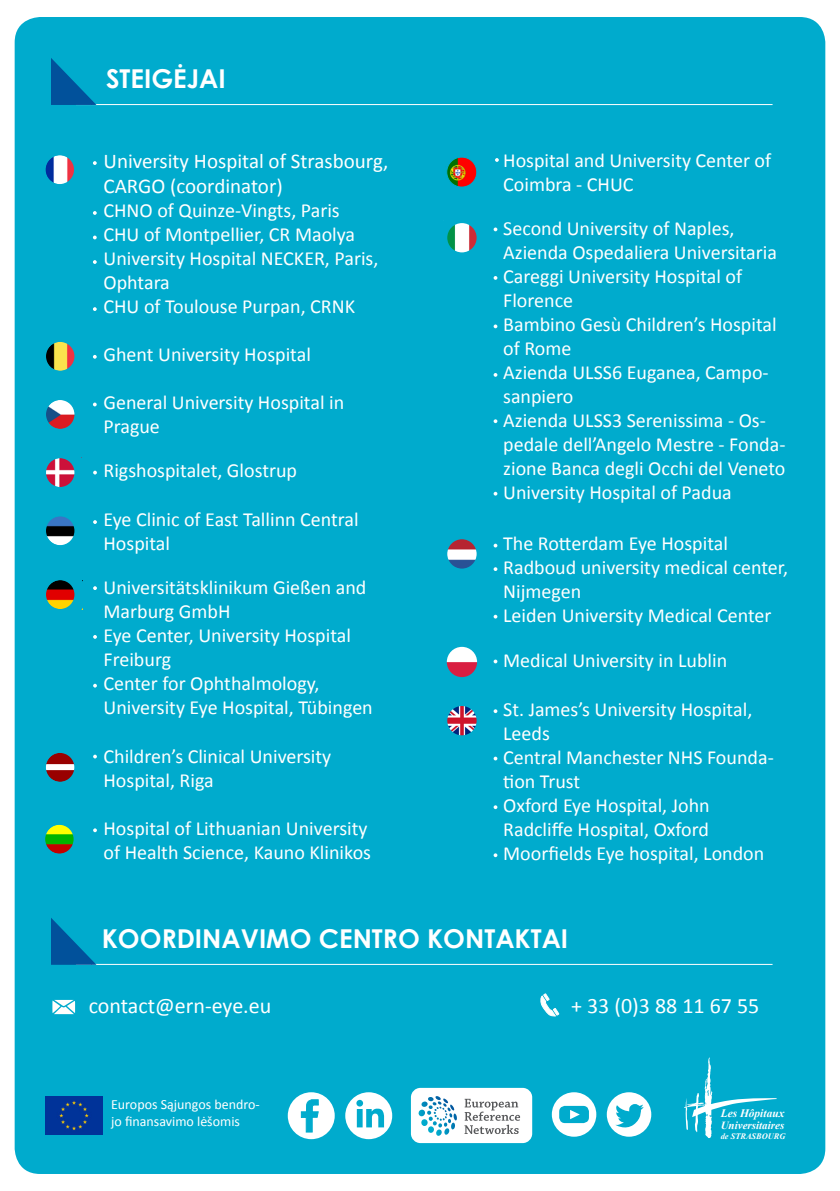
<style>
.page{position:relative;width:840px;height:1191px;background:#fff}
.page>*{position:absolute;margin:0;border:0;box-sizing:border-box;transform-origin:0 0}
.t1{font:700 26px "Century Gothic";color:#fff}
.t2{font:22px "Calibri";color:#fff}
.t3{font:21px/25.2px "Calibri";color:#fff}
.t4{font:20px/24px "Calibri";color:#fff}
.t5{font:14px/16.8px "Calibri";color:#fff}
.t6{font:italic 700 11.4px "Times New Roman";color:#fff}
.t7{font:italic 700 11px "Times New Roman";color:#fff}
.t8{font:italic 700 8.4px "Times New Roman";color:#fff}
</style>
<div class="page">
<div style="left:15px;top:17px;width:809px;height:1157px;background:#00abcd;border-radius:26px"></div>
<div style="left:410px;top:1087px;width:122px;height:56px;background:#fff;border-radius:9px"></div>
<svg style="left:464px;top:1098px;width:56px;height:36px"></svg>
<svg style="left:418px;top:1096px;width:39px;height:40px"></svg>
<img style="left:45px;top:1096px;width:58px;height:38px">
<div style="left:287px;top:1092px;width:47px;height:47px;background:#fff;border-radius:50%"></div>
<div style="left:345px;top:1092px;width:47px;height:47px;background:#fff;border-radius:50%"></div>
<div style="left:606px;top:1092px;width:45px;height:44px;background:#fff;border-radius:50%"></div>
<div style="left:551px;top:1092px;width:45px;height:44px;background:#fff;border-radius:50%"></div>
<svg style="left:301px;top:1099px;width:17px;height:33px"></svg>
<div style="left:356px;top:1109px;width:6px;height:18px;background:#00abcd"></div>
<div style="left:356px;top:1099px;width:7px;height:7px;background:#00abcd;border-radius:50%"></div>
<svg style="left:366px;top:1108px;width:18px;height:19px"></svg>
<div style="left:559px;top:1105px;width:29px;height:18px;background:#00abcd;border-radius:6px"></div>
<svg style="left:570px;top:1110px;width:9px;height:9px"></svg>
<svg style="left:615px;top:1104px;width:28px;height:24px"></svg>
<hr style="left:76px;top:104px;width:696px;height:1px;background:#fff">
<hr style="left:76px;top:964px;width:696px;height:1px;background:#fff">
<svg style="left:51px;top:58px;width:49px;height:48px"></svg>
<svg style="left:51px;top:918px;width:49px;height:47px"></svg>
<img style="left:46px;top:156px;width:27px;height:27px">
<div style="left:43px;top:153px;width:33px;height:33px;border:2px solid #00abcd;border-radius:50%"></div>
<div style="left:34px;top:144px;width:52px;height:51px;border:11px solid #00abcd;border-radius:50%"></div>
<img style="left:47px;top:343px;width:26px;height:27px">
<div style="left:44px;top:340px;width:32px;height:33px;border:2px solid #00abcd;border-radius:50%"></div>
<div style="left:35px;top:330px;width:51px;height:52px;border:11px solid #00abcd;border-radius:50%"></div>
<img style="left:47px;top:401px;width:26px;height:27px">
<div style="left:44px;top:398px;width:32px;height:33px;border:2px solid #00abcd;border-radius:50%"></div>
<div style="left:35px;top:388px;width:51px;height:52px;border:11px solid #00abcd;border-radius:50%"></div>
<img style="left:47px;top:459px;width:26px;height:27px">
<div style="left:44px;top:456px;width:32px;height:33px;border:2px solid #00abcd;border-radius:50%"></div>
<div style="left:35px;top:447px;width:51px;height:51px;border:11px solid #00abcd;border-radius:50%"></div>
<img style="left:47px;top:517px;width:26px;height:27px">
<div style="left:44px;top:514px;width:32px;height:33px;border:2px solid #00abcd;border-radius:50%"></div>
<div style="left:35px;top:505px;width:51px;height:51px;border:11px solid #00abcd;border-radius:50%"></div>
<img style="left:47px;top:581px;width:26px;height:27px">
<div style="left:44px;top:578px;width:32px;height:33px;border:2px solid #00abcd;border-radius:50%"></div>
<div style="left:35px;top:569px;width:51px;height:51px;border:11px solid #00abcd;border-radius:50%"></div>
<img style="left:47px;top:754px;width:26px;height:26px">
<div style="left:43px;top:751px;width:33px;height:32px;border:2px solid #00abcd;border-radius:50%"></div>
<div style="left:35px;top:741px;width:51px;height:52px;border:11px solid #00abcd;border-radius:50%"></div>
<img style="left:46px;top:825px;width:27px;height:27px">
<div style="left:43px;top:822px;width:33px;height:33px;border:2px solid #00abcd;border-radius:50%"></div>
<div style="left:34px;top:813px;width:52px;height:52px;border:11px solid #00abcd;border-radius:50%"></div>
<img style="left:448px;top:224px;width:27px;height:27px">
<div style="left:436px;top:212px;width:51px;height:51px;border:11px solid #00abcd;border-radius:50%"></div>
<img style="left:448px;top:540px;width:27px;height:28px">
<div style="left:436px;top:528px;width:51px;height:52px;border:11px solid #00abcd;border-radius:50%"></div>
<img style="left:448px;top:648px;width:27px;height:27px">
<div style="left:435px;top:635px;width:53px;height:53px;border:12px solid #00abcd;border-radius:50%"></div>
<img style="left:448px;top:707px;width:27px;height:27px">
<div style="left:436px;top:695px;width:51px;height:51px;border:11px solid #00abcd;border-radius:50%"></div>
<svg style="left:446px;top:157px;width:31px;height:30px"></svg>
<svg style="left:93px;top:161px;width:4px;height:4px"></svg>
<svg style="left:93px;top:211px;width:4px;height:4px"></svg>
<svg style="left:93px;top:236px;width:4px;height:3px"></svg>
<svg style="left:93px;top:260px;width:4px;height:4px"></svg>
<svg style="left:93px;top:307px;width:4px;height:4px"></svg>
<svg style="left:93px;top:355px;width:4px;height:4px"></svg>
<svg style="left:93px;top:402px;width:4px;height:4px"></svg>
<svg style="left:93px;top:471px;width:4px;height:3px"></svg>
<svg style="left:93px;top:520px;width:4px;height:4px"></svg>
<svg style="left:93px;top:586px;width:4px;height:4px"></svg>
<svg style="left:93px;top:635px;width:4px;height:4px"></svg>
<svg style="left:93px;top:684px;width:4px;height:3px"></svg>
<svg style="left:93px;top:754px;width:4px;height:4px"></svg>
<svg style="left:93px;top:828px;width:4px;height:4px"></svg>
<svg style="left:495px;top:158px;width:3px;height:4px"></svg>
<svg style="left:493px;top:227px;width:4px;height:4px"></svg>
<svg style="left:493px;top:276px;width:4px;height:4px"></svg>
<svg style="left:493px;top:324px;width:4px;height:4px"></svg>
<svg style="left:493px;top:373px;width:4px;height:4px"></svg>
<svg style="left:493px;top:419px;width:4px;height:4px"></svg>
<svg style="left:493px;top:543px;width:4px;height:4px"></svg>
<svg style="left:493px;top:492px;width:4px;height:3px"></svg>
<svg style="left:493px;top:615px;width:4px;height:3px"></svg>
<svg style="left:493px;top:709px;width:4px;height:4px"></svg>
<svg style="left:493px;top:659px;width:4px;height:4px"></svg>
<svg style="left:493px;top:567px;width:4px;height:4px"></svg>
<svg style="left:493px;top:756px;width:4px;height:4px"></svg>
<svg style="left:493px;top:805px;width:4px;height:4px"></svg>
<svg style="left:493px;top:853px;width:4px;height:4px"></svg>
<svg style="left:684px;top:1057px;width:92px;height:81px"></svg>
<svg style="left:540px;top:993px;width:18px;height:23px"></svg>
<svg style="left:52px;top:1000px;width:23px;height:14px"></svg>
<p class="t1" style="left:106px;top:59px;width:121px">STEIGĖJAI</p>
<p class="t3" style="left:103px;top:149px;width:286px">University Hospital of Strasbourg,<br>CARGO (coordinator)</p>
<p class="t4" style="left:103px;top:199px;width:238px">CHNO of Quinze-Vingts, Paris</p>
<p class="t4" style="left:103px;top:223px;width:253px">CHU of Montpellier, CR Maolya</p>
<p class="t4" style="left:103px;top:247px;width:276px">University Hospital NECKER, Paris,<br>Ophtara</p>
<p class="t4" style="left:103px;top:295px;width:253px">CHU of Toulouse Purpan, CRNK</p>
<p class="t4" style="left:103px;top:343px;width:209px">Ghent University Hospital</p>
<p class="t4" style="left:103px;top:390px;width:242px">General University Hospital in<br>Prague</p>
<p class="t4" style="left:103px;top:459px;width:195px">Rigshospitalet, Glostrup</p>
<p class="t4" style="left:103px;top:507px;width:256px">Eye Clinic of East Tallinn Central<br>Hospital</p>
<p class="t4" style="left:103px;top:575px;width:264px">Universitätsklinikum Gießen and<br>Marburg GmbH</p>
<p class="t4" style="left:103px;top:623px;width:249px">Eye Center, University Hospital<br>Freiburg</p>
<p class="t4" style="left:103px;top:671px;width:271px">Center for Ophthalmology,<br>University Eye Hospital, Tübingen</p>
<p class="t4" style="left:103px;top:744px;width:229px">Children’s Clinical University<br>Hospital, Riga</p>
<p class="t4" style="left:103px;top:816px;width:269px">Hospital of Lithuanian University of Health Science, Kauno Klinikos</p>
<p class="t4" style="left:503px;top:148px;width:269px">Hospital and University Center of<br>Coimbra - CHUC</p>
<p class="t4" style="left:503px;top:216px;width:233px">Second University of Naples,</p>
<p class="t4" style="left:503px;top:240px;width:275px">Azienda Ospedaliera Universitaria</p>
<p class="t4" style="left:503px;top:264px;width:240px">Careggi University Hospital of<br>Florence</p>
<p class="t4" style="left:503px;top:312px;width:275px">Bambino Gesù Children’s Hospital of Rome</p>
<p class="t4" style="left:503px;top:360px;width:267px">Azienda ULSS6 Euganea, Campo&shy;sanpiero</p>
<p class="t4" style="left:503px;top:408px;width:283px">Azienda ULSS3 Serenissima - Os&shy;pedale dell’Angelo Mestre - Fonda&shy;zione Banca degli Occhi del Veneto</p>
<p class="t4" style="left:503px;top:480px;width:230px">University Hospital of Padua</p>
<p class="t4" style="left:503px;top:532px;width:226px">The Rotterdam Eye Hospital</p>
<p class="t4" style="left:503px;top:556px;width:286px">Radboud university medical center,<br>Nijmegen</p>
<p class="t4" style="left:503px;top:604px;width:269px">Leiden University Medical Center</p>
<p class="t4" style="left:503px;top:648px;width:225px">Medical University in Lublin</p>
<p class="t4" style="left:503px;top:698px;width:250px">St. James’s University Hospital,<br>Leeds</p>
<p class="t4" style="left:503px;top:746px;width:272px">Central Manchester NHS Founda&shy;tion Trust</p>
<p class="t4" style="left:503px;top:794px;width:208px">Oxford Eye Hospital, John<br>Radcliffe Hospital, Oxford</p>
<p class="t4" style="left:503px;top:842px;width:262px">Moorfields Eye hospital, London</p>
<p class="t1" style="left:102px;top:918px;width:467px">KOORDINAVIMO CENTRO KONTAKTAI</p>
<p class="t2" style="left:89px;top:991px;width:184px">contact@ern-eye.eu</p>
<p class="t2" style="left:571px;top:991px;width:189px">+ 33 (0)3 88 11 67 55</p>
<p class="t5" style="left:111px;top:1096px;width:150px">Europos Sąjungos bendro&shy;jo finansavimo lėšomis</p>
<p class="t6" style="left:720px;top:1105px;width:65px">Les Hôpitaux</p>
<p class="t7" style="left:720px;top:1117px;width:65px">Universitaires</p>
<p class="t8" style="left:720px;top:1130px;width:66px">de STRASBOURG</p>
</div>
